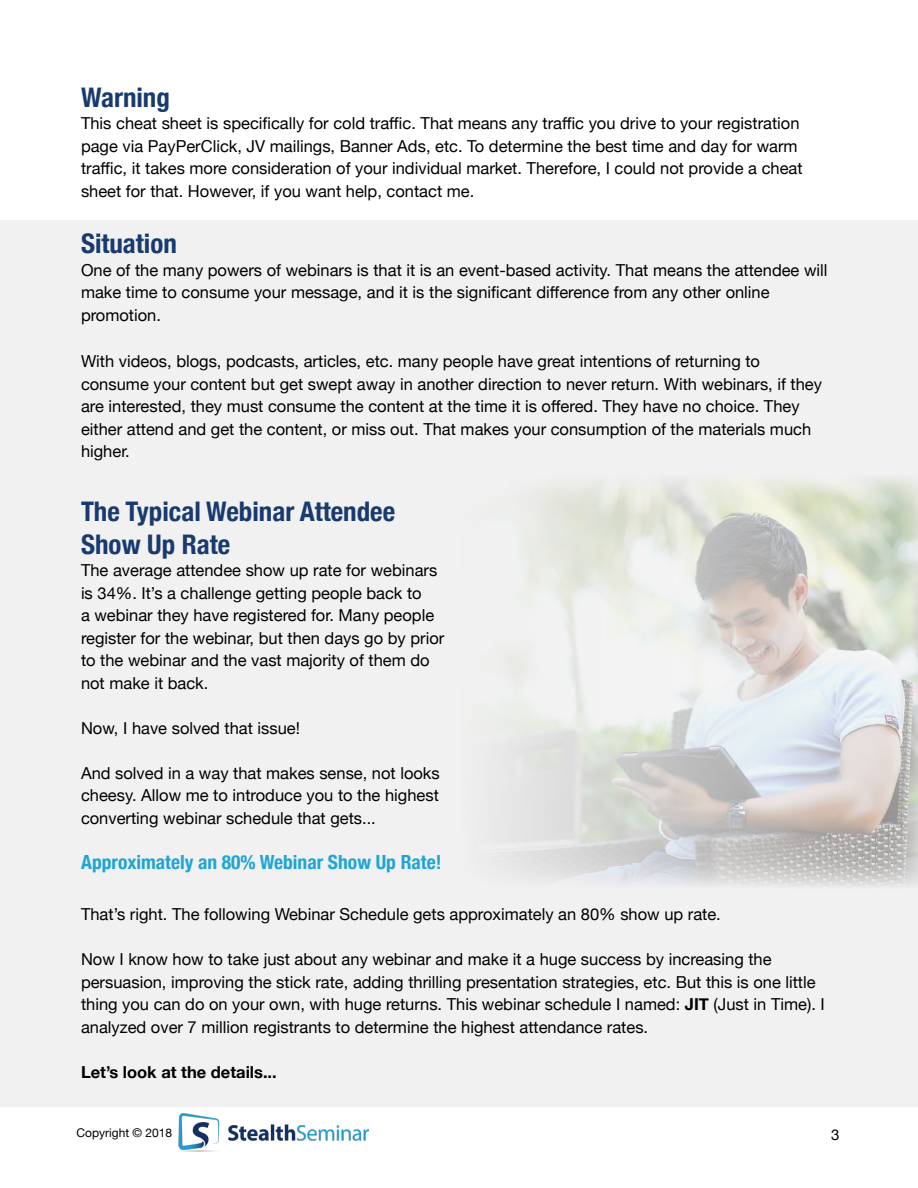
<style>
.page{position:relative;width:918px;height:1188px;background:#fff}
.page>*{position:absolute;margin:0;border:0;box-sizing:border-box;transform-origin:0 0}
.t1{font:700 condensed 27px/32.4px "Helvetica Neue";color:#193a6f}
.t2{font:700 condensed 19.5px "Helvetica Neue";color:#1ea5d4}
.t3{font:16.5px/22.5px "Helvetica Neue";color:#000}
.t4{font:700 16.5px "Helvetica Neue";color:#000}
.t5{font:15px "Helvetica Neue";color:#000}
.t6{font:12px "Helvetica Neue";color:#000}
.s1{font-weight:700}
</style>
<div class="page">
<img style="left:178px;top:1113px;width:190px;height:39px">
<div style="left:0;top:220px;width:918px;height:887px;background:#f1f1f1"></div>
<img style="left:503px;top:477px;width:415px;height:410px">
<h1 class="t1" style="left:81px;top:79px;width:90px">Warning</h1>
<p class="t3" style="left:81px;top:113px;width:723px">This cheat sheet is specifically for cold traffic. That means any traffic you drive to your registration page via PayPerClick, JV mailings, Banner Ads, etc. To determine the best time and day for warm traffic, it takes more consideration of your individual market. Therefore, I could not provide a cheat sheet for that. However, if you want help, contact me.</p>
<h1 class="t1" style="left:81px;top:226px;width:97px">Situation</h1>
<p class="t3" style="left:81px;top:260px;width:748px">One of the many powers of webinars is that it is an event-based activity. That means the attendee will make time to consume your message, and it is the significant difference from any other online promotion.</p>
<p class="t3" style="left:81px;top:351px;width:743px">With videos, blogs, podcasts, articles, etc. many people have great intentions of returning to consume your content but get swept away in another direction to never return. With webinars, if they are interested, they must consume the content at the time it is offered. They have no choice. They either attend and get the content, or miss out. That makes your consumption of the materials much higher.</p>
<h1 class="t1" style="left:81px;top:493px;width:316px">The Typical Webinar Attendee<br>Show Up Rate</h1>
<p class="t3" style="left:81px;top:560px;width:365px">The average attendee show up rate for webinars is 34%. It’s a challenge getting people back to<br>a webinar they have registered for. Many people register for the webinar, but then days go by prior to the webinar and the vast majority of them do not make it back.</p>
<p class="t3" style="left:81px;top:717px;width:221px">Now, I have solved that issue!</p>
<p class="t3" style="left:81px;top:762px;width:360px;text-align:justify">And solved in a way that makes sense, not looks cheesy. Allow me to introduce you to the highest converting webinar schedule that gets...</p>
<p class="t2" style="left:81px;top:845px;width:362px">Approximately an 80% Webinar Show Up Rate!</p>
<p class="t3" style="left:81px;top:904px;width:641px">That’s right. The following Webinar Schedule gets approximately an 80% show up rate.</p>
<p class="t3" style="left:81px;top:949px;width:745px">Now I know how to take just about any webinar and make it a huge success by increasing the persuasion, improving the stick rate, adding thrilling presentation strategies, etc. But this is one little thing you can do on your own, with huge returns. This webinar schedule I named: <span class="s1">JIT</span> (Just in Time). I analyzed over 7 million registrants to determine the highest attendance rates.</p>
<p class="t4" style="left:81px;top:1059px;width:197px">Let’s look at the details...</p>
<p class="t6" style="left:76px;top:1124px;width:97px">Copyright © 2018</p>
<p class="t5" style="left:831px;top:1123px;width:10px">3</p>
</div>
